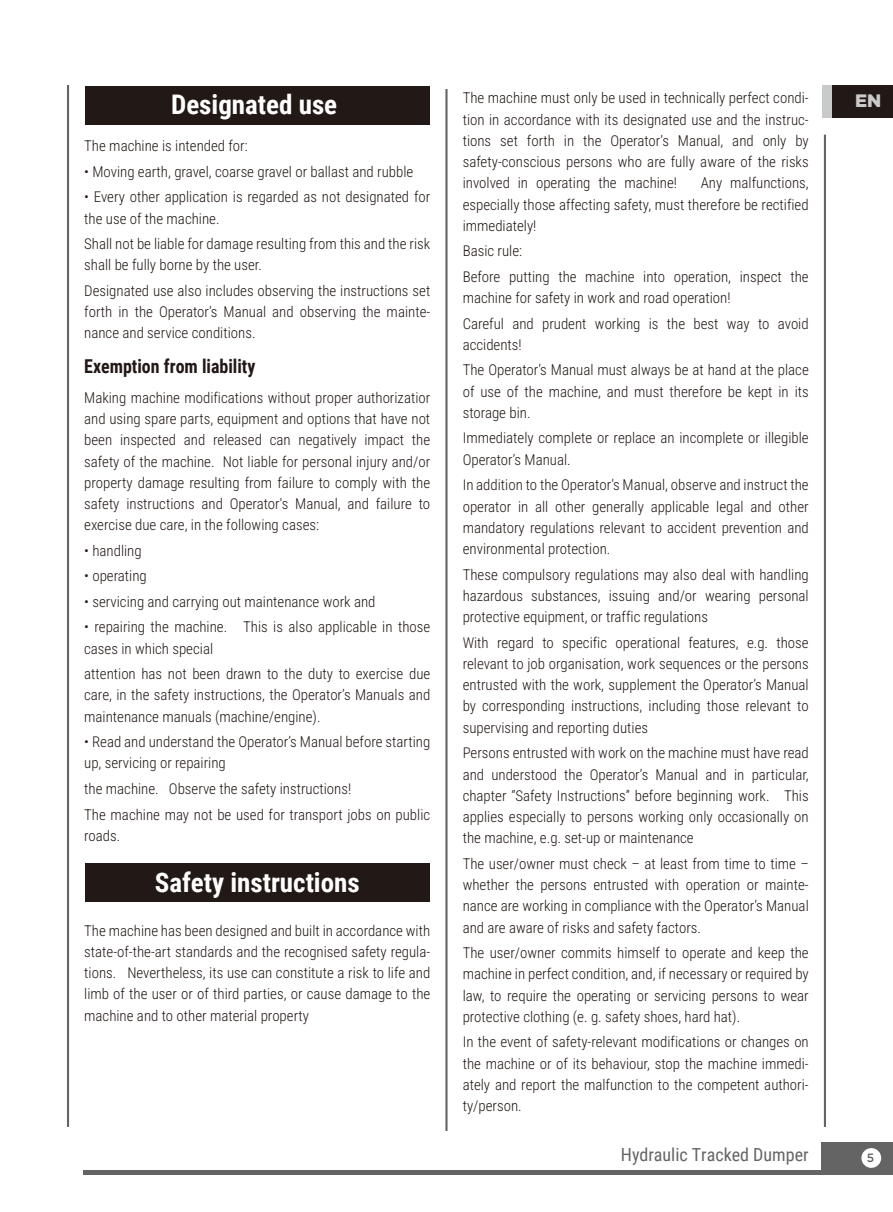
<style>
.page{position:relative;width:893px;height:1212px;background:#fff}
.page>*{position:absolute;margin:0;border:0;box-sizing:border-box;transform-origin:0 0}
.t1{font:700 27px "Roboto Condensed";color:#fff}
.t2{font:700 19.2px "Roboto Condensed";color:#221815;scale:.94 1}
.t3{font:18px "Roboto Condensed";color:#656464}
.t4{font:900 18px "Gotham";color:#c9caca}
.t5{font:300 14.85px/21.3px "Roboto Condensed";color:#221815;text-align:justify}
.t6{font:500 12px "Gotham";color:#656464}
</style>
<div class="page">
<div style="left:822px;top:1142px;width:71px;height:32px;background:#656464"></div>
<hr style="left:84px;top:1170px;width:738px;height:4px;background:#656464">
<div style="left:861px;top:1148px;width:20px;height:20px;background:#fff;border-radius:50%"></div>
<div style="left:822px;top:85px;width:71px;height:32px;background:#221815"></div>
<div style="left:822px;top:85px;width:9px;height:32px;background:#c9caca"></div>
<hr style="left:824px;top:135px;width:2px;height:992px;background:#656464">
<hr style="left:67px;top:85px;width:2px;height:1042px;background:#656464">
<div style="left:85px;top:86px;width:344px;height:38px;background:#221815"></div>
<div style="left:85px;top:863px;width:344px;height:39px;background:#221815"></div>
<hr style="left:445px;top:89px;width:3px;height:1042px;background:#656464">
<p class="t5" style="left:463px;top:87px;width:348px">The machine must only be used in technically perfect condi&shy;tion in accordance with its designated use and the instruc&shy;tions set forth in the Operator’s Manual, and only by safety-conscious persons who are fully aware of the risks involved in operating the machine!</p>
<h1 class="t1" style="left:171px;top:86px;width:168px">Designated use</h1>
<p class="t4" style="left:855px;top:90px;width:28px">EN</p>
<p class="t5" style="left:84px;top:135px;width:165px">The machine is intended for:</p>
<p class="t5" style="left:84px;top:160px;width:331px">• Moving earth, gravel, coarse gravel or ballast and rubble</p>
<p class="t5" style="left:84px;top:186px;width:348px">• Every other application is regarded as not designated for the use of the machine.</p>
<p class="t5" style="left:84px;top:233px;width:348px">Shall not be liable for damage resulting from this and the risk shall be fully borne by the user.</p>
<p class="t5" style="left:84px;top:279px;width:348px">Designated use also includes observing the instructions set forth in the Operator’s Manual and observing the mainte&shy;nance and service conditions.</p>
<p class="t5" style="left:463px;top:172px;width:348px;text-indent:238px">Any malfunctions, especially those affecting safety, must therefore be rectified immediately!</p>
<p class="t5" style="left:463px;top:238px;width:348px;line-height:25.5px">Basic rule:<br>Before putting the machine into operation, inspect the</p>
<p class="t5" style="left:463px;top:285px;width:347px;line-height:25.5px">machine for safety in work and road operation!<br>Careful and prudent working is the best way to avoid</p>
<p class="t5" style="left:463px;top:331px;width:348px;line-height:25.5px">accidents!<br>The Operator’s Manual must always be at hand at the place</p>
<p class="t5" style="left:463px;top:380px;width:348px">of use of the machine, and must therefore be kept in its storage bin.</p>
<p class="t5" style="left:463px;top:427px;width:347px">Immediately complete or replace an incomplete or illegible<br>Operator’s Manual.</p>
<p class="t5" style="left:463px;top:474px;width:348px">In addition to the Operator’s Manual, observe and instruct the operator in all other generally applicable legal and other mandatory regulations relevant to accident prevention and environmental protection.</p>
<p class="t5" style="left:463px;top:563px;width:348px">These compulsory regulations may also deal with handling hazardous substances, issuing and/or wearing personal protective equipment, or traffic regulations</p>
<p class="t5" style="left:463px;top:631px;width:348px">With regard to specific operational features, e.g. those relevant to job organisation, work sequences or the persons entrusted with the work, supplement the Operator’s Manual by corresponding instructions, including those relevant to supervising and reporting duties</p>
<p class="t5" style="left:463px;top:742px;width:348px">Persons entrusted with work on the machine must have read and understood the Operator’s Manual and in particular, chapter “Safety Instructions” before beginning work. This applies especially to persons working only occasionally on the machine, e.g. set-up or maintenance</p>
<p class="t5" style="left:463px;top:852px;width:348px">The user/owner must check – at least from time to time – whether the persons entrusted with operation or mainte&shy;nance are working in compliance with the Operator’s Manual and are aware of risks and safety factors.</p>
<p class="t5" style="left:463px;top:942px;width:348px">The user/owner commits himself to operate and keep the machine in perfect condition, and, if necessary or required by law, to require the operating or servicing persons to wear protective clothing (e. g. safety shoes, hard hat).</p>
<p class="t5" style="left:463px;top:1031px;width:348px">In the event of safety-relevant modifications or changes on the machine or of its behaviour, stop the machine immedi&shy;ately and report the malfunction to the competent authori&shy;ty/person.</p>
<p class="t2" style="left:84px;top:353px;width:184px">Exemption from liability</p>
<p class="t5" style="left:84px;top:386px;width:348px">Making machine modifications without proper authorizatior and using spare parts, equipment and options that have not been inspected and released can negatively impact the safety of the machine. Not liable for personal injury and/or property damage resulting from failure to comply with the safety instructions and Operator's Manual, and failure to exercise due care, in the following cases:</p>
<p class="t5" style="left:84px;top:539px;width:59px">• handling</p>
<p class="t5" style="left:84px;top:565px;width:64px">• operating</p>
<p class="t5" style="left:84px;top:590px;width:293px">• servicing and carrying out maintenance work and</p>
<p class="t5" style="left:84px;top:616px;width:348px">• repairing the machine. This is also applicable in those cases in which special</p>
<p class="t5" style="left:84px;top:663px;width:348px">attention has not been drawn to the duty to exercise due care, in the safety instruc-tions, the Operator’s Manuals and maintenance manuals (machine/engine).</p>
<p class="t5" style="left:84px;top:731px;width:348px">• Read and understand the Operator’s Manual before starting up, servicing or repairing</p>
<p class="t5" style="left:84px;top:775px;width:347px;line-height:25.5px">the machine. Observe the safety instructions!<br>The machine may not be used for transport jobs on public</p>
<p class="t5" style="left:84px;top:824px;width:38px">roads.</p>
<h1 class="t1" style="left:155px;top:863px;width:207px">Safety instructions</h1>
<p class="t5" style="left:84px;top:919px;width:348px">The machine has been designed and built in accordance with state-of-the-art standards and the recognised safety regula&shy;tions. Nevertheless, its use can constitute a risk to life and limb of the user or of third parties, or cause damage to the machine and to other material property</p>
<p class="t3" style="left:621px;top:1142px;width:189px">Hydraulic Tracked Dumper</p>
<p class="t6" style="left:867px;top:1151px;width:9px">5</p>
</div>
